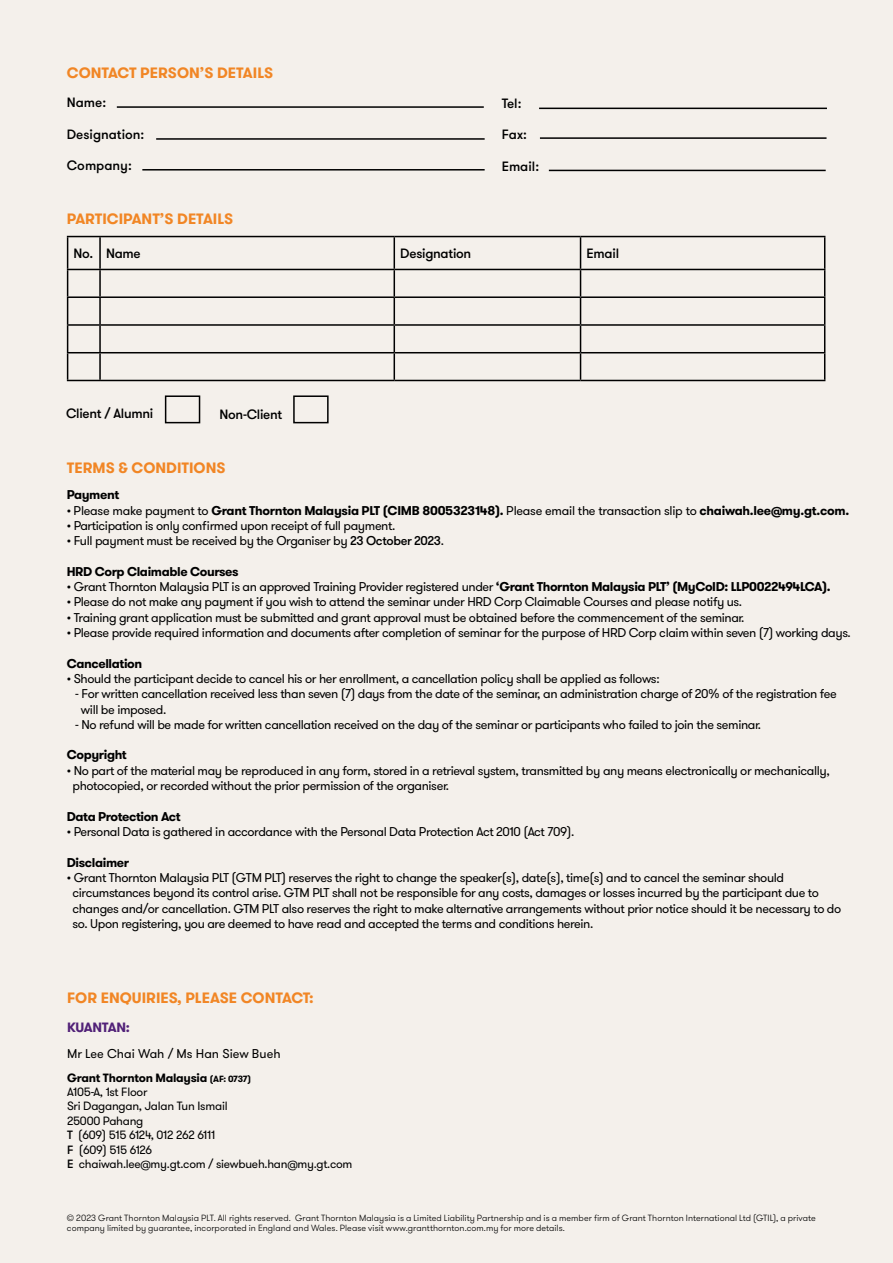
<style>
.page{position:relative;width:893px;height:1263px;background:#f4f0eb}
.page>*{position:absolute;margin:0;border:0;box-sizing:border-box;transform-origin:0 0}
.t1{font:700 15px "GT Walsheim Pro";color:#f18625}
.t2{font:500 13.5px "GT Walsheim Pro";letter-spacing:-.02em;color:#000}
.t3{font:500 13.5px "GT Walsheim Pro";color:#000}
.t4{font:700 13.5px "GT Walsheim Pro";letter-spacing:-.02em;color:#512178}
.t5{font:12.75px/15.3px "GT Walsheim Pro";letter-spacing:-.03em;color:#000}
.t6{font:700 12.75px "GT Walsheim Pro";letter-spacing:-.03em;color:#000}
.t7{font:12.75px "GT Walsheim Pro";color:#000}
.t8{font:12px/14.4px "GT Walsheim Pro";letter-spacing:-.02em;color:#000}
.t9{font:300 9px/10.5px "GT Walsheim Pro";letter-spacing:.005em;color:#000}
.s1{font-weight:400}
.s2{font-weight:500}
.s3{font-weight:700}
.s4{font-weight:700;font-size:9px}
</style>
<div class="page">
<hr style="left:117px;top:106px;width:367px;height:2px;background:#000">
<div style="left:165px;top:395px;width:35px;height:28px;border:2px solid #000"></div>
<div style="left:293px;top:395px;width:36px;height:28px;border:2px solid #000"></div>
<hr style="left:540px;top:137px;width:286px;height:2px;background:#000">
<hr style="left:539px;top:108px;width:288px;height:1px;background:#000">
<hr style="left:156px;top:138px;width:329px;height:2px;background:#000">
<hr style="left:142px;top:169px;width:343px;height:2px;background:#000">
<hr style="left:549px;top:170px;width:277px;height:1px;background:#000">
<hr style="left:67px;top:236px;width:33px;height:1px;background:#000">
<hr style="left:67px;top:237px;width:1px;height:32px;background:#000">
<hr style="left:100px;top:236px;width:294px;height:1px;background:#000">
<hr style="left:99px;top:237px;width:2px;height:32px;background:#000">
<hr style="left:394px;top:236px;width:187px;height:1px;background:#000">
<hr style="left:394px;top:237px;width:1px;height:32px;background:#000">
<hr style="left:580px;top:236px;width:245px;height:1px;background:#000">
<hr style="left:580px;top:237px;width:1px;height:32px;background:#000">
<hr style="left:824px;top:237px;width:1px;height:32px;background:#000">
<hr style="left:67px;top:269px;width:33px;height:1px;background:#000">
<hr style="left:100px;top:269px;width:294px;height:1px;background:#000">
<hr style="left:99px;top:270px;width:2px;height:26px;background:#000">
<hr style="left:394px;top:269px;width:187px;height:1px;background:#000">
<hr style="left:580px;top:269px;width:245px;height:1px;background:#000">
<hr style="left:67px;top:296px;width:33px;height:2px;background:#000">
<hr style="left:100px;top:296px;width:294px;height:2px;background:#000">
<hr style="left:99px;top:298px;width:2px;height:26px;background:#000">
<hr style="left:394px;top:296px;width:187px;height:2px;background:#000">
<hr style="left:580px;top:296px;width:245px;height:2px;background:#000">
<hr style="left:67px;top:324px;width:33px;height:2px;background:#000">
<hr style="left:100px;top:324px;width:294px;height:2px;background:#000">
<hr style="left:99px;top:326px;width:2px;height:26px;background:#000">
<hr style="left:394px;top:324px;width:187px;height:2px;background:#000">
<hr style="left:580px;top:324px;width:245px;height:2px;background:#000">
<hr style="left:67px;top:352px;width:33px;height:1px;background:#000">
<svg style="left:67px;top:270px;width:1px;height:110px"></svg>
<hr style="left:100px;top:352px;width:294px;height:1px;background:#000">
<hr style="left:99px;top:353px;width:2px;height:27px;background:#000">
<hr style="left:394px;top:352px;width:187px;height:1px;background:#000">
<svg style="left:394px;top:270px;width:1px;height:110px"></svg>
<hr style="left:580px;top:352px;width:245px;height:1px;background:#000">
<svg style="left:580px;top:270px;width:1px;height:110px"></svg>
<svg style="left:824px;top:270px;width:1px;height:110px"></svg>
<hr style="left:67px;top:380px;width:33px;height:1px;background:#000">
<hr style="left:100px;top:380px;width:294px;height:1px;background:#000">
<hr style="left:394px;top:380px;width:187px;height:1px;background:#000">
<hr style="left:580px;top:380px;width:245px;height:1px;background:#000">
<p class="t1" style="left:67px;top:63px;width:208px">CONTACT PERSON’S DETAILS</p>
<p class="t2" style="left:67px;top:94px;width:41px">Name:</p>
<p class="t3" style="left:67px;top:126px;width:79px">Designation:</p>
<p class="t3" style="left:67px;top:157px;width:67px">Company:</p>
<p class="t2" style="left:502px;top:95px;width:21px">Tel:</p>
<p class="t2" style="left:502px;top:126px;width:27px">Fax:</p>
<p class="t2" style="left:502px;top:158px;width:39px">Email:</p>
<p class="t1" style="left:67px;top:209px;width:168px">PARTICIPANT’S DETAILS</p>
<p class="t2" style="left:74px;top:245px;width:69px">No. Name</p>
<p class="t2" style="left:400px;top:245px;width:72px">Designation</p>
<p class="t2" style="left:586px;top:245px;width:34px">Email</p>
<p class="t2" style="left:66px;top:405px;width:89px">Client / Alumni</p>
<p class="t2" style="left:220px;top:406px;width:64px">Non-Client</p>
<p class="t1" style="left:67px;top:458px;width:160px">TERMS &amp; CONDITIONS</p>
<p class="t6" style="left:67px;top:487px;width:54px">Payment</p>
<p class="t6" style="left:67px;top:502px;width:784px"><span class="s1">• Please make payment to</span> Grant Thornton Malaysia PLT (CIMB 8005323148). <span class="s1">Please email the transaction slip to</span> chaiwah.lee@my.gt.com.</p>
<p class="t5" style="left:67px;top:518px;width:330px">• Participation is only confirmed upon receipt of full payment.</p>
<p class="t5" style="left:67px;top:533px;width:379px">• Full payment must be received by the Organiser by <span class="s2">23 October 2023</span>.</p>
<p class="t6" style="left:67px;top:563px;width:173px">HRD Corp Claimable Courses</p>
<p class="t5" style="left:67px;top:579px;width:765px">• Grant Thornton Malaysia PLT is an approved Training Provider registered under <span class="s3">‘Grant Thornton Malaysia PLT’ (MyCoID: LLP0022494LCA).</span></p>
<p class="t5" style="left:67px;top:595px;width:677px">• Please do not make any payment if you wish to attend the seminar under HRD Corp Claimable Courses and please notify us.</p>
<p class="t5" style="left:67px;top:610px;width:679px">• Training grant application must be submitted and grant approval must be obtained before the commencement of the seminar.</p>
<p class="t5" style="left:67px;top:625px;width:786px">• Please provide required information and documents after completion of seminar for the purpose of HRD Corp claim within seven (7) working days.</p>
<p class="t6" style="left:67px;top:655px;width:77px">Cancellation</p>
<p class="t5" style="left:67px;top:671px;width:594px">• Should the participant decide to cancel his or her enrollment, a cancellation policy shall be applied as follows:</p>
<p class="t5" style="left:81px;top:686px;width:757px;text-indent:-6px">- For written cancellation received less than seven (7) days from the date of the seminar, an administration charge of 20% of the registration fee will be imposed.</p>
<p class="t5" style="left:75px;top:717px;width:687px">- No refund will be made for written cancellation received on the day of the seminar or participants who failed to join the seminar.</p>
<p class="t6" style="left:67px;top:747px;width:62px">Copyright</p>
<p class="t5" style="left:72px;top:763px;width:759px;text-indent:-6px">• No part of the material may be reproduced in any form, stored in a retrieval system, transmitted by any means electronically or mechanically, photocopied, or recorded without the prior permission of the organiser.</p>
<p class="t6" style="left:67px;top:808px;width:115px">Data Protection Act</p>
<p class="t5" style="left:67px;top:824px;width:509px">• Personal Data is gathered in accordance with the Personal Data Protection Act 2010 (Act 709).</p>
<p class="t6" style="left:67px;top:854px;width:64px">Disclaimer</p>
<p class="t5" style="left:72px;top:870px;width:770px;text-indent:-6px">• Grant Thornton Malaysia PLT (GTM PLT) reserves the right to change the speaker(s), date(s), time(s) and to cancel the seminar should circumstances beyond its control arise. GTM PLT shall not be responsible for any costs, damages or losses incurred by the participant due to changes and/or cancellation. GTM PLT also reserves the right to make alternative arrangements without prior notice should it be necessary to do so. Upon registering, you are deemed to have read and accepted the terms and conditions herein.</p>
<p class="t1" style="left:67px;top:988px;width:248px">FOR ENQUIRIES, PLEASE CONTACT:</p>
<p class="t4" style="left:67px;top:1018px;width:64px">KUANTAN:</p>
<p class="t7" style="left:67px;top:1046px;width:215px">Mr Lee Chai Wah / Ms Han Siew Bueh</p>
<p class="t8" style="left:67px;top:1070px;width:287px"><span class="s3">Grant Thornton Malaysia</span> <span class="s4">(AF: 0737)<br></span>A105-A, 1st Floor<br>Sri Dagangan, Jalan Tun Ismail<br>25000 Pahang<br><span class="s2">T</span> (609) 515 6124, 012 262 6111<br><span class="s2">F</span> (609) 515 6126<br><span class="s2">E</span> chaiwah.lee@my.gt.com / siewbueh.han@my.gt.com</p>
<p class="t9" style="left:67px;top:1212px;width:750px">© 2023 Grant Thornton Malaysia PLT. All rights reserved. Grant Thornton Malaysia is a Limited Liability Partnership and is a member firm of Grant Thornton International Ltd (GTIL), a private company limited by guarantee, incorporated in England and Wales. Please visit www.grantthornton.com.my for more details.</p>
</div>
